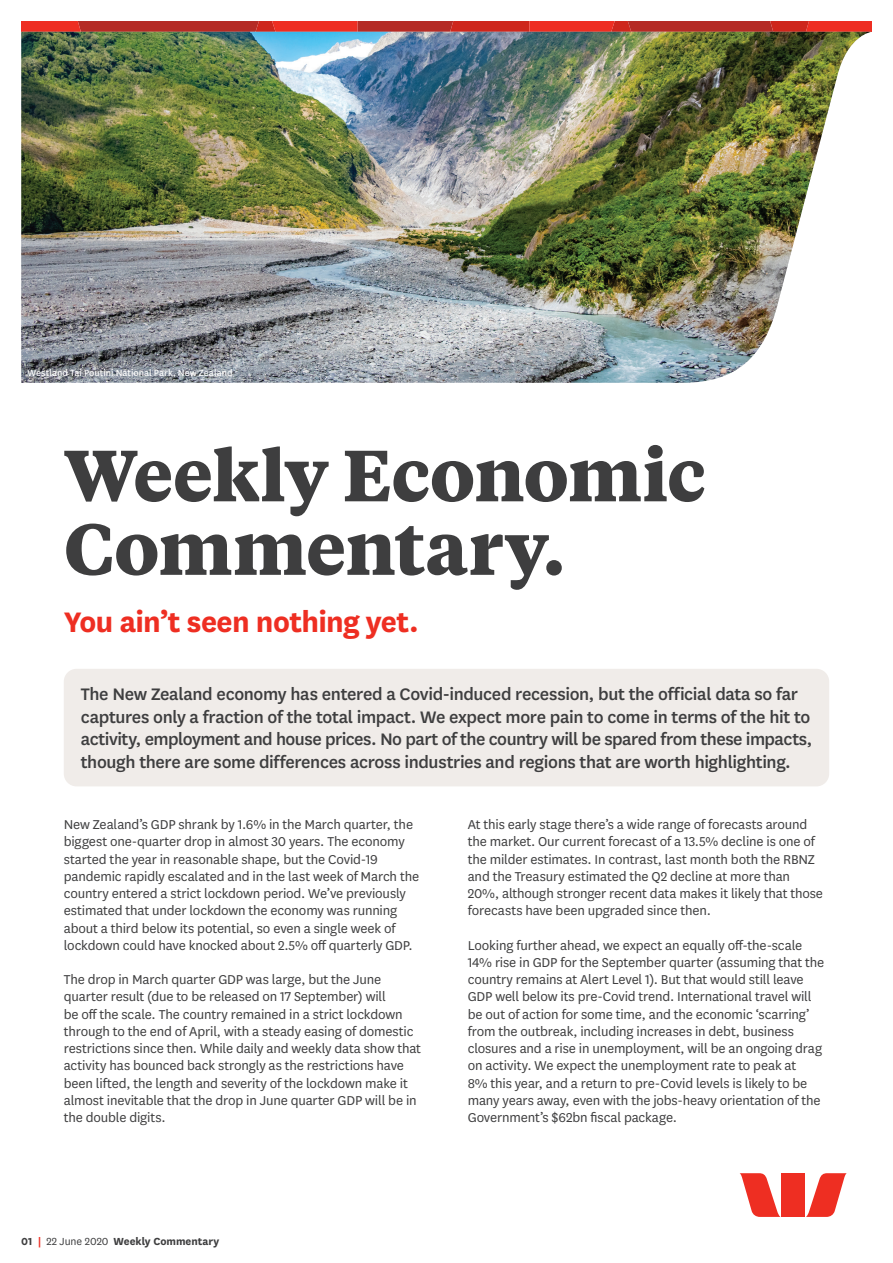
<style>
.page{position:relative;width:893px;height:1263px;background:#fff}
.page>*{position:absolute;margin:0;border:0;box-sizing:border-box;transform-origin:0 0}
.t1{font:700 72px/73.5px "Tiempos Text";letter-spacing:-.015em;color:#3e3e3f}
.t2{font:700 33px "National LF";letter-spacing:-.02em;color:#ee2e22}
.t3{font:500 19.5px/22.5px "National LF";letter-spacing:-.02em;color:#3e3e3f}
.t4{font:15px/17.2px "National LF";letter-spacing:-.01em;color:#3e3e3f}
.t5{font:700 12px "National LF";letter-spacing:-.005em;color:#3e3e3f}
.t6{font:10.5px "National LF";color:#fff}
.s1{color:#ee2e22}
.s2{font-weight:400}
</style>
<div class="page">
<svg style="left:739px;top:1173px;width:42px;height:44px"></svg>
<svg style="left:806px;top:1173px;width:41px;height:44px"></svg>
<div style="left:782px;top:1173px;width:23px;height:44px;background:#ee2e22"></div>
<div style="left:64px;top:669px;width:765px;height:117px;background:#f0ece9;border-radius:13px"></div>
<svg style="left:21px;top:21px;width:851px;height:11px;background:#ca2f27"></svg>
<img style="left:21px;top:32px;width:850px;height:351px">
<p class="t6" style="left:28px;top:366px;width:207px">Westland Tai Poutini National Park, New Zealand</p>
<h1 class="t1" style="left:64px;top:435px;width:644px">Weekly Economic<br>Commentary.</h1>
<h2 class="t2" style="left:64px;top:599px;width:356px">You ain’t seen nothing yet.</h2>
<p class="t3" style="left:81px;top:682px;width:733px">The New Zealand economy has entered a Covid-induced recession, but the official data so far captures only a fraction of the total impact. We expect more pain to come in terms of the hit to activity, employment and house prices. No part of the country will be spared from these impacts, though there are some differences across industries and regions that are worth highlighting.</p>
<p class="t4" style="left:64px;top:815px;width:357px">New Zealand’s GDP shrank by 1.6% in the March quarter, the biggest one-quarter drop in almost 30 years. The economy started the year in reasonable shape, but the Covid-19 pandemic rapidly escalated and in the last week of March the country entered a strict lockdown period. We’ve previously estimated that under lockdown the economy was running about a third below its potential, so even a single week of lockdown could have knocked about 2.5% off quarterly GDP.</p>
<p class="t4" style="left:64px;top:970px;width:359px">The drop in March quarter GDP was large, but the June quarter result (due to be released on 17 September) will<br>be off the scale. The country remained in a strict lockdown through to the end of April, with a steady easing of domestic restrictions since then. While daily and weekly data show that activity has bounced back strongly as the restrictions have been lifted, the length and severity of the lockdown make it almost inevitable that the drop in June quarter GDP will be in the double digits.</p>
<p class="t5" style="left:21px;top:1233px;width:199px">01 <span class="s1">|</span> <span class="s2">22 June 2020</span> Weekly Commentary</p>
<p class="t4" style="left:468px;top:815px;width:357px">At this early stage there’s a wide range of forecasts around the market. Our current forecast of a 13.5% decline is one of the milder estimates. In contrast, last month both the RBNZ and the Treasury estimated the Q2 decline at more than 20%, although stronger recent data makes it likely that those forecasts have been upgraded since then.</p>
<p class="t4" style="left:468px;top:936px;width:358px">Looking further ahead, we expect an equally off-the-scale 14% rise in GDP for the September quarter (assuming that the country remains at Alert Level 1). But that would still leave GDP well below its pre-Covid trend. International travel will be out of action for some time, and the economic ‘scarring’ from the outbreak, including increases in debt, business closures and a rise in unemployment, will be an ongoing drag on activity. We expect the unemployment rate to peak at<br>8% this year, and a return to pre-Covid levels is likely to be many years away, even with the jobs-heavy orientation of the Government’s $62bn fiscal package.</p>
</div>
